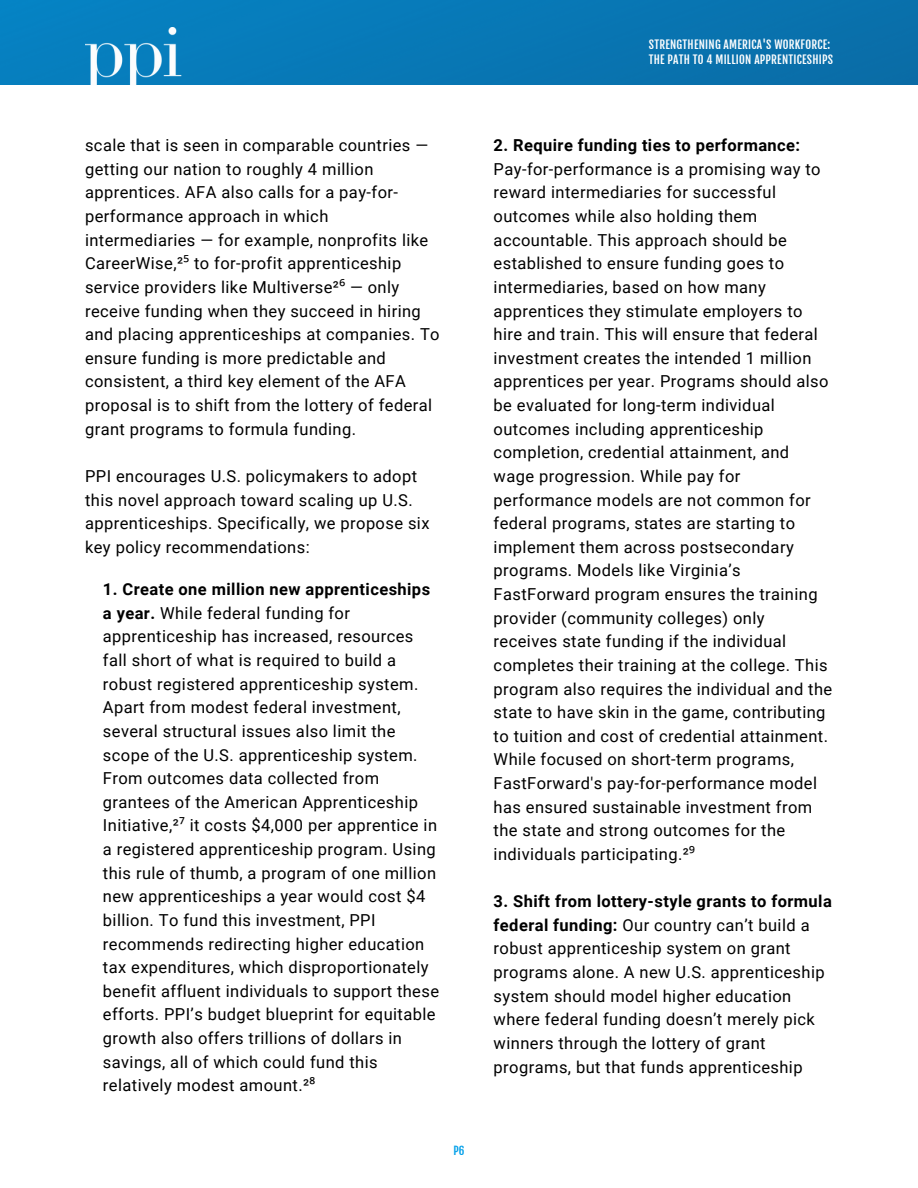
<style>
.page{position:relative;width:918px;height:1188px;background:#fff}
.page>*{position:absolute;margin:0;border:0;box-sizing:border-box;transform-origin:0 0}
.t1{font:16.5px/23.7px "Roboto";letter-spacing:.025em;color:#000}
.t2{font:700 16.5px "Roboto";letter-spacing:.025em;color:#000}
.t3{font:11.25px/15.1px "Fjalla One";letter-spacing:.02em;color:#fff}
.t4{font:11.1px "Fjalla One";color:#009fe9}
.s1{font-family:"Noto Sans"}
.s2{font-weight:700}
</style>
<div class="page">
<img style="left:0;top:0;width:918px;height:85px">
<img style="left:85px;top:28px;width:98px;height:57px">
<p class="t3" style="left:649px;top:37px;width:186px">STRENGTHENING AMERICA'S WORKFORCE:<br>THE PATH TO 4 MILLION APPRENTICESHIPS</p>
<p class="t1" style="left:85px;top:134px;width:356px">scale that is seen in comparable countries — getting our nation to roughly 4 million apprentices. AFA also calls for a pay-for&shy;performance approach in which intermediaries — for example, nonprofits like CareerWise,²<span class="s1">⁵</span> to for-profit apprenticeship service providers like Multiverse²<span class="s1">⁶</span> — only receive funding when they succeed in hiring and placing apprenticeships at companies. To ensure funding is more predictable and consistent, a third key element of the AFA proposal is to shift from the lottery of federal grant programs to formula funding.</p>
<p class="t1" style="left:85px;top:464px;width:346px">PPI encourages U.S. policymakers to adopt this novel approach toward scaling up U.S. apprenticeships. Specifically, we propose six key policy recommendations:</p>
<p class="t1" style="left:103px;top:578px;width:338px"><span class="s2">1. Create one million new apprenticeships a year.</span> While federal funding for apprenticeship has increased, resources fall short of what is required to build a robust registered apprenticeship system.<br>Apart from modest federal investment, several structural issues also limit the scope of the U.S. apprenticeship system.<br>From outcomes data collected from grantees of the American Apprenticeship Initiative,²<span class="s1">⁷</span> it costs $4,000 per apprentice in a registered apprenticeship program. Using this rule of thumb, a program of one million new apprenticeships a year would cost $4 billion. To fund this investment, PPI recommends redirecting higher education tax expenditures, which disproportionately benefit affluent individuals to support these efforts. PPI’s budget blueprint for equitable growth also offers trillions of dollars in savings, all of which could fund this relatively modest amount.²<span class="s1">⁸</span></p>
<p class="t4" style="left:453px;top:1143px;width:13px">P6</p>
<p class="t2" style="left:494px;top:136px;width:308px">2. Require funding ties to performance:</p>
<p class="t1" style="left:494px;top:157px;width:340px">Pay-for-performance is a promising way to reward intermediaries for successful outcomes while also holding them accountable. This approach should be established to ensure funding goes to intermediaries, based on how many apprentices they stimulate employers to hire and train. This will ensure that federal investment creates the intended 1 million apprentices per year. Programs should also be evaluated for long-term individual outcomes including apprenticeship completion, credential attainment, and wage progression. While pay for performance models are not common for federal programs, states are starting to implement them across postsecondary programs. Models like Virginia’s FastForward program ensures the training provider (community colleges) only receives state funding if the individual completes their training at the college. This program also requires the individual and the state to have skin in the game, contributing to tuition and cost of credential attainment.<br>While focused on short-term programs, FastForward's pay-for-performance model has ensured sustainable investment from the state and strong outcomes for the individuals participating.²<span class="s1">⁹</span></p>
<p class="t1" style="left:494px;top:890px;width:340px"><span class="s2">3. Shift from lottery-style grants to formula federal funding:</span> Our country can’t build a robust apprenticeship system on grant programs alone. A new U.S. apprenticeship system should model higher education where federal funding doesn’t merely pick winners through the lottery of grant programs, but that funds apprenticeship</p>
</div>
